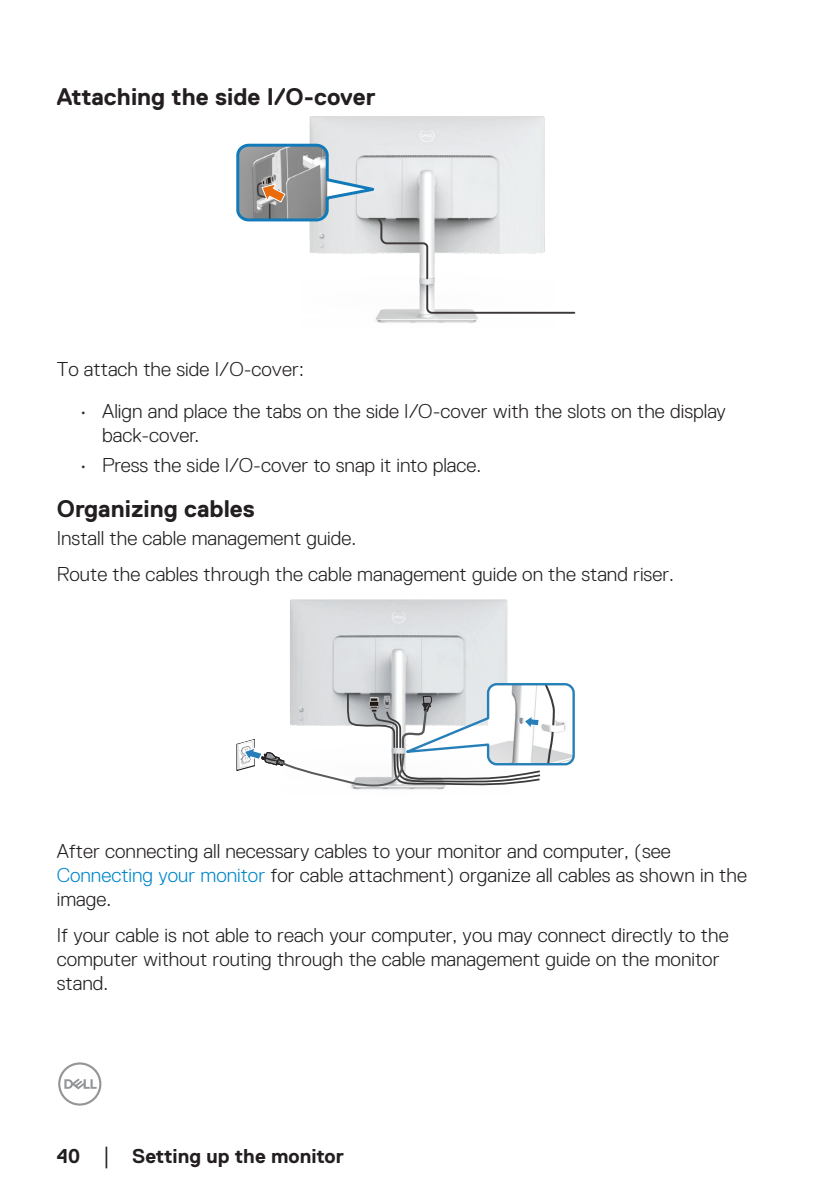
<style>
.page{position:relative;width:840px;height:1191px;background:#fff}
.page>*{position:absolute;margin:0;border:0;box-sizing:border-box;transform-origin:0 0}
.Head2{font:700 24px "Dell Replica";color:#231f20}
.text{font:300 20px/24px "Dell Replica";color:#231f20}
.t1{font:700 20px "Dell Replica";color:#231f20}
.s1{color:#0087cb}
.s2{font-family:"Times New Roman";font-weight:400;font-size:18px}
</style>
<div class="page">
<svg style="left:58px;top:1062px;width:43px;height:43px"></svg>
<img style="left:309px;top:117px;width:236px;height:206px">
<svg style="left:236px;top:142px;width:340px;height:173px"></svg>
<img style="left:290px;top:599px;width:218px;height:83px">
<svg style="left:237px;top:682px;width:338px;height:108px"></svg>
<p class="Head2" style="left:57px;top:84px;width:320px">Attaching the side I/O-cover</p>
<p class="text" style="left:57px;top:357px;width:248px">To attach the side I/O-cover:</p>
<p class="text" style="left:102px;top:399px;width:625px;text-indent:-23px">• Align and place the tabs on the side I/O-cover with the slots on the display back-cover.</p>
<p class="text" style="left:79px;top:453px;width:403px">• Press the side I/O-cover to snap it into place.</p>
<p class="Head2" style="left:57px;top:495px;width:199px">Organizing cables</p>
<p class="text" style="left:57px;top:526px;width:301px">Install the cable management guide.</p>
<p class="text" style="left:57px;top:562px;width:618px">Route the cables through the cable management guide on the stand riser.</p>
<p class="text" style="left:57px;top:839px;width:691px">After connecting all necessary cables to your monitor and computer, (see<br><span class="s1">Connecting your monitor</span> for cable attachment) organize all cables as shown in the image.</p>
<p class="text" style="left:57px;top:923px;width:673px">If your cable is not able to reach your computer, you may connect directly to the computer without routing through the cable management guide on the monitor stand.</p>
<p class="t1" style="left:57px;top:1144px;width:288px">40 <span class="s2">│</span> Setting up the monitor</p>
</div>
